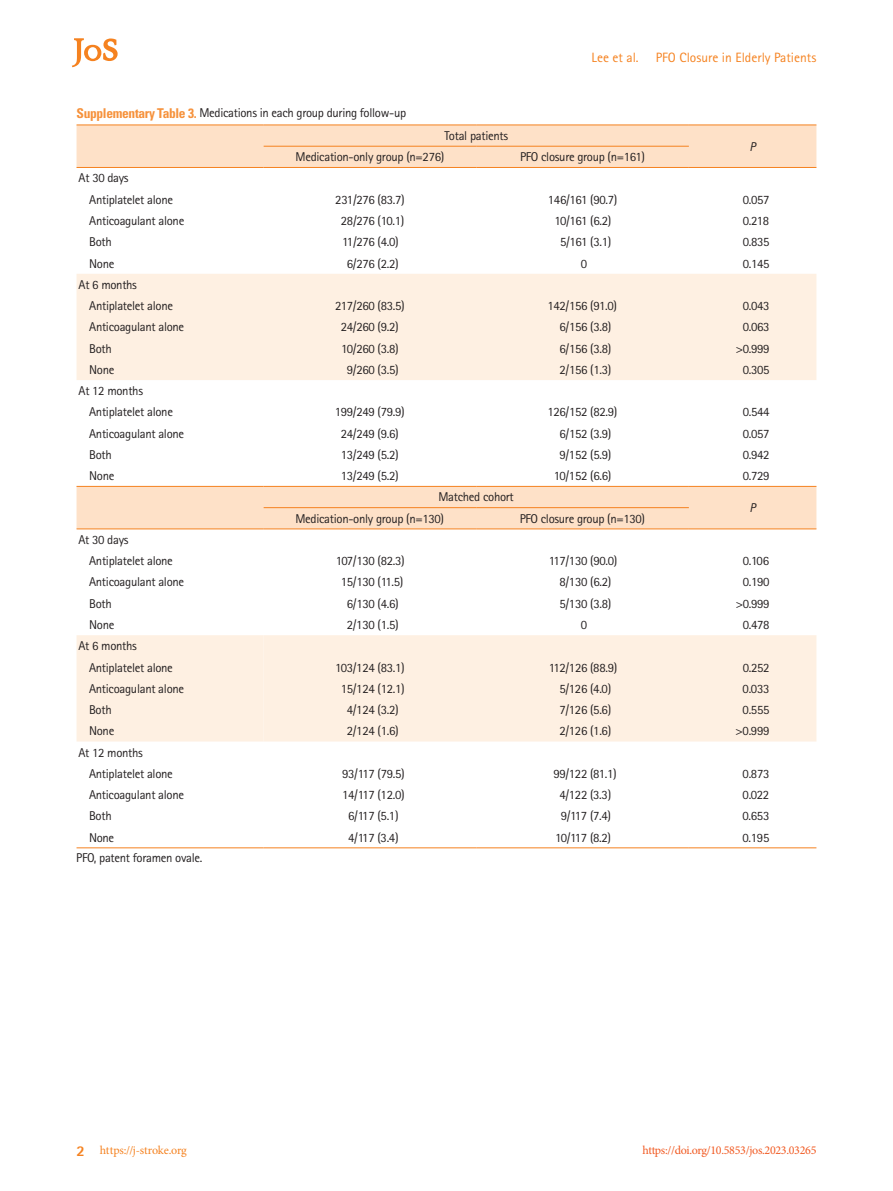
<style>
.page{position:relative;width:893px;height:1191px;background:#fff}
.page>*{position:absolute;margin:0;border:0;box-sizing:border-box;transform-origin:0 0}
.t1{font:13.5px "Rotis Sans Serif Std";color:#f58220}
.t2{font:12.75px/21.3px "Rotis Sans Serif Std";letter-spacing:-.025em;color:#231f20}
.t3{font:italic 12.75px "Rotis Sans Serif Std";color:#231f20}
.t4{font:12px "Minion Pro";letter-spacing:-.025em;color:#f15921}
.t5{font:12px "Minion Pro";letter-spacing:-.015em;color:#f58220}
.s1{font-family:"Univers LT Std";font-weight:700;font-stretch:condensed;font-size:13.5px;color:#f6923c}
.s2{font-family:"Rotis Sans Serif Std";font-weight:800;font-size:15px}
</style>
<div class="page">
<svg style="left:72px;top:38px;width:46px;height:29px"></svg>
<div style="left:77px;top:126px;width:739px;height:41px;background:#fee1c8"></div>
<svg style="left:77px;top:274px;width:739px;height:467px"></svg>
<div style="left:264px;top:635px;width:552px;height:106px;background:#fef0e2"></div>
<hr style="left:77px;top:125px;width:187px;height:1px;background:#f58220">
<hr style="left:264px;top:125px;width:212px;height:1px;background:#f58220">
<hr style="left:476px;top:125px;width:213px;height:1px;background:#f58220">
<hr style="left:689px;top:125px;width:127px;height:1px;background:#f58220">
<hr style="left:264px;top:847px;width:212px;height:1px;background:#f58220">
<hr style="left:476px;top:847px;width:213px;height:1px;background:#f58220">
<hr style="left:689px;top:847px;width:127px;height:1px;background:#f58220">
<hr style="left:77px;top:167px;width:187px;height:1px;background:#f58220">
<hr style="left:264px;top:167px;width:212px;height:1px;background:#f58220">
<hr style="left:476px;top:167px;width:213px;height:1px;background:#f58220">
<hr style="left:689px;top:167px;width:127px;height:1px;background:#f58220">
<hr style="left:77px;top:528px;width:187px;height:1px;background:#f58220">
<hr style="left:77px;top:486px;width:187px;height:1px;background:#f58220">
<hr style="left:264px;top:486px;width:212px;height:1px;background:#f58220">
<hr style="left:476px;top:486px;width:213px;height:1px;background:#f58220">
<hr style="left:689px;top:486px;width:127px;height:1px;background:#f58220">
<hr style="left:264px;top:507px;width:212px;height:1px;background:#f58220">
<hr style="left:476px;top:507px;width:213px;height:1px;background:#f58220">
<hr style="left:264px;top:528px;width:212px;height:1px;background:#f58220">
<hr style="left:476px;top:528px;width:213px;height:1px;background:#f58220">
<hr style="left:689px;top:528px;width:127px;height:1px;background:#f58220">
<hr style="left:77px;top:847px;width:187px;height:1px;background:#f58220">
<hr style="left:264px;top:146px;width:212px;height:1px;background:#f58220">
<hr style="left:476px;top:146px;width:213px;height:1px;background:#f58220">
<p class="t2" style="left:77px;top:102px;width:331px"><span class="s1">Supplementary Table 3.</span> Medications in each group during follow-up</p>
<p class="t1" style="left:591px;top:50px;width:49px">Lee et al.</p>
<p class="t1" style="left:656px;top:50px;width:162px">PFO Closure in Elderly Patients</p>
<p class="t2" style="left:89px;top:167px;width:85px;text-indent:-11px">At 30 days<br>Antiplatelet alone</p>
<p class="t2" style="left:444px;top:125px;width:65px">Total patients</p>
<p class="t2" style="left:296px;top:146px;width:150px">Medication-only group (n=276)</p>
<p class="t2" style="left:520px;top:146px;width:127px">PFO closure group (n=161)</p>
<p class="t3" style="left:750px;top:139px;width:8px">P</p>
<p class="t2" style="left:335px;top:189px;width:71px">231/276 (83.7)</p>
<p class="t2" style="left:548px;top:189px;width:71px">146/161 (90.7)</p>
<p class="t2" style="left:743px;top:189px;width:28px">0.057</p>
<p class="t2" style="left:89px;top:210px;width:97px">Anticoagulant alone</p>
<p class="t2" style="left:341px;top:210px;width:65px">28/276 (10.1)</p>
<p class="t2" style="left:554px;top:210px;width:58px">10/161 (6.2)</p>
<p class="t2" style="left:743px;top:210px;width:28px">0.218</p>
<p class="t2" style="left:89px;top:231px;width:24px">Both</p>
<p class="t2" style="left:342px;top:231px;width:58px">11/276 (4.0)</p>
<p class="t2" style="left:560px;top:231px;width:53px">5/161 (3.1)</p>
<p class="t2" style="left:743px;top:231px;width:28px">0.835</p>
<p class="t2" style="left:89px;top:252px;width:27px">None</p>
<p class="t2" style="left:347px;top:252px;width:53px">6/276 (2.2)</p>
<p class="t2" style="left:581px;top:252px;width:8px">0</p>
<p class="t2" style="left:743px;top:252px;width:28px">0.145</p>
<p class="t2" style="left:89px;top:274px;width:85px;text-indent:-11px">At 6 months<br>Antiplatelet alone</p>
<p class="t2" style="left:335px;top:295px;width:71px">217/260 (83.5)</p>
<p class="t2" style="left:547px;top:295px;width:71px">142/156 (91.0)</p>
<p class="t2" style="left:743px;top:295px;width:28px">0.043</p>
<p class="t2" style="left:89px;top:316px;width:97px">Anticoagulant alone</p>
<p class="t2" style="left:341px;top:316px;width:59px">24/260 (9.2)</p>
<p class="t2" style="left:559px;top:316px;width:53px">6/156 (3.8)</p>
<p class="t2" style="left:743px;top:316px;width:28px">0.063</p>
<p class="t2" style="left:89px;top:337px;width:24px">Both</p>
<p class="t2" style="left:341px;top:337px;width:59px">10/260 (3.8)</p>
<p class="t2" style="left:559px;top:337px;width:53px">6/156 (3.8)</p>
<p class="t2" style="left:736px;top:337px;width:35px">&gt;0.999</p>
<p class="t2" style="left:89px;top:359px;width:27px">None</p>
<p class="t2" style="left:347px;top:359px;width:53px">9/260 (3.5)</p>
<p class="t2" style="left:559px;top:359px;width:53px">2/156 (1.3)</p>
<p class="t2" style="left:743px;top:359px;width:28px">0.305</p>
<p class="t2" style="left:89px;top:380px;width:85px;text-indent:-11px">At 12 months<br>Antiplatelet alone</p>
<p class="t2" style="left:335px;top:401px;width:71px">199/249 (79.9)</p>
<p class="t2" style="left:547px;top:401px;width:71px">126/152 (82.9)</p>
<p class="t2" style="left:743px;top:401px;width:28px">0.544</p>
<p class="t2" style="left:89px;top:422px;width:97px">Anticoagulant alone</p>
<p class="t2" style="left:341px;top:422px;width:59px">24/249 (9.6)</p>
<p class="t2" style="left:559px;top:422px;width:53px">6/152 (3.9)</p>
<p class="t2" style="left:743px;top:422px;width:28px">0.057</p>
<p class="t2" style="left:89px;top:444px;width:24px">Both</p>
<p class="t2" style="left:341px;top:444px;width:59px">13/249 (5.2)</p>
<p class="t2" style="left:559px;top:444px;width:53px">9/152 (5.9)</p>
<p class="t2" style="left:743px;top:444px;width:28px">0.942</p>
<p class="t2" style="left:89px;top:465px;width:27px">None</p>
<p class="t2" style="left:341px;top:465px;width:59px">13/249 (5.2)</p>
<p class="t2" style="left:554px;top:465px;width:59px">10/152 (6.6)</p>
<p class="t2" style="left:743px;top:465px;width:28px">0.729</p>
<p class="t2" style="left:438px;top:486px;width:77px">Matched cohort</p>
<p class="t3" style="left:749px;top:500px;width:8px">P</p>
<p class="t2" style="left:295px;top:507px;width:150px">Medication-only group (n=130)</p>
<p class="t2" style="left:520px;top:507px;width:127px">PFO closure group (n=130)</p>
<p class="t2" style="left:89px;top:529px;width:85px;text-indent:-11px">At 30 days<br>Antiplatelet alone</p>
<p class="t2" style="left:336px;top:550px;width:70px">107/130 (82.3)</p>
<p class="t2" style="left:549px;top:550px;width:70px">117/130 (90.0)</p>
<p class="t2" style="left:743px;top:550px;width:28px">0.106</p>
<p class="t2" style="left:89px;top:571px;width:97px">Anticoagulant alone</p>
<p class="t2" style="left:341px;top:571px;width:64px">15/130 (11.5)</p>
<p class="t2" style="left:559px;top:571px;width:53px">8/130 (6.2)</p>
<p class="t2" style="left:743px;top:571px;width:28px">0.190</p>
<p class="t2" style="left:89px;top:592px;width:24px">Both</p>
<p class="t2" style="left:347px;top:592px;width:53px">6/130 (4.6)</p>
<p class="t2" style="left:559px;top:592px;width:53px">5/130 (3.8)</p>
<p class="t2" style="left:736px;top:592px;width:35px">&gt;0.999</p>
<p class="t2" style="left:89px;top:614px;width:27px">None</p>
<p class="t2" style="left:347px;top:614px;width:53px">2/130 (1.5)</p>
<p class="t2" style="left:581px;top:614px;width:8px">0</p>
<p class="t2" style="left:743px;top:614px;width:28px">0.478</p>
<p class="t2" style="left:89px;top:635px;width:85px;text-indent:-11px">At 6 months<br>Antiplatelet alone</p>
<p class="t2" style="left:335px;top:656px;width:71px">103/124 (83.1)</p>
<p class="t2" style="left:549px;top:656px;width:70px">112/126 (88.9)</p>
<p class="t2" style="left:743px;top:656px;width:28px">0.252</p>
<p class="t2" style="left:89px;top:677px;width:97px">Anticoagulant alone</p>
<p class="t2" style="left:341px;top:677px;width:65px">15/124 (12.1)</p>
<p class="t2" style="left:559px;top:677px;width:53px">5/126 (4.0)</p>
<p class="t2" style="left:743px;top:677px;width:28px">0.033</p>
<p class="t2" style="left:89px;top:699px;width:24px">Both</p>
<p class="t2" style="left:347px;top:699px;width:53px">4/124 (3.2)</p>
<p class="t2" style="left:559px;top:699px;width:53px">7/126 (5.6)</p>
<p class="t2" style="left:743px;top:699px;width:28px">0.555</p>
<p class="t2" style="left:89px;top:720px;width:27px">None</p>
<p class="t2" style="left:347px;top:720px;width:53px">2/124 (1.6)</p>
<p class="t2" style="left:559px;top:720px;width:53px">2/126 (1.6)</p>
<p class="t2" style="left:736px;top:720px;width:35px">&gt;0.999</p>
<p class="t2" style="left:89px;top:741px;width:85px;text-indent:-11px">At 12 months<br>Antiplatelet alone</p>
<p class="t2" style="left:342px;top:762px;width:64px">93/117 (79.5)</p>
<p class="t2" style="left:553px;top:762px;width:65px">99/122 (81.1)</p>
<p class="t2" style="left:743px;top:762px;width:28px">0.873</p>
<p class="t2" style="left:89px;top:784px;width:97px">Anticoagulant alone</p>
<p class="t2" style="left:342px;top:784px;width:64px">14/117 (12.0)</p>
<p class="t2" style="left:559px;top:784px;width:53px">4/122 (3.3)</p>
<p class="t2" style="left:743px;top:784px;width:28px">0.022</p>
<p class="t2" style="left:89px;top:805px;width:24px">Both</p>
<p class="t2" style="left:348px;top:805px;width:52px">6/117 (5.1)</p>
<p class="t2" style="left:561px;top:805px;width:52px">9/117 (7.4)</p>
<p class="t2" style="left:743px;top:805px;width:28px">0.653</p>
<p class="t2" style="left:89px;top:826px;width:27px">None</p>
<p class="t2" style="left:348px;top:826px;width:52px">4/117 (3.4)</p>
<p class="t2" style="left:555px;top:826px;width:57px">10/117 (8.2)</p>
<p class="t2" style="left:743px;top:826px;width:28px">0.195</p>
<p class="t2" style="left:76px;top:847px;width:128px">PFO, patent foramen ovale.</p>
<p class="t5" style="left:77px;top:1142px;width:112px"><span class="s2">2</span> https://j-stroke.org</p>
<p class="t4" style="left:643px;top:1142px;width:175px">https://doi.org/10.5853/jos.2023.03265</p>
</div>
